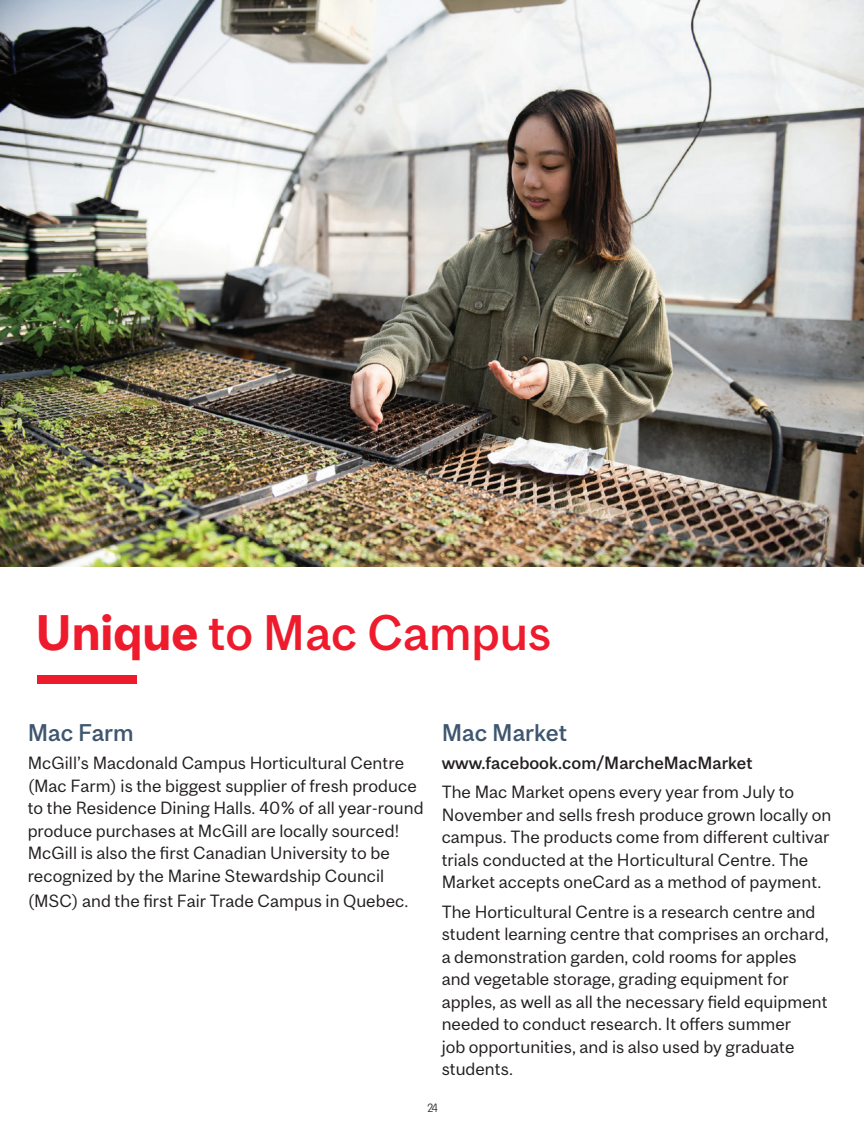
<style>
.page{position:relative;width:864px;height:1134px;background:#fff}
.page>*{position:absolute;margin:0;border:0;box-sizing:border-box;transform-origin:0 0}
.Left_title{font:500 46.5px "Mc Gill Sans";color:#ee1b2d}
.Mini_Title{font:500 22.5px "Mc Gill Sans";color:#3e566f}
.White_txt_on_red{font:16.5px/22.5px "Mc Gill Sans";color:#231f20}
.White_txt_on_red-2{font:500 16.5px "Mc Gill Sans";color:#231f20}
.t1{font:300 12px "Folks";color:#231f20}
.s1{font-weight:700}
</style>
<div class="page">
<img style="left:0;top:0;width:864px;height:567px">
<div style="left:37px;top:676px;width:99px;height:8px;background:#ee1b2d"></div>
<h2 class="Left_title" style="left:36px;top:605px;width:517px"><span class="s1">Unique</span> to Mac Campus</h2>
<h3 class="Mini_Title" style="left:28px;top:719px;width:108px">Mac Farm</h3>
<h3 class="White_txt_on_red" style="left:28px;top:752px;width:397px">McGill’s Macdonald Campus Horticultural Centre (Mac Farm) is the biggest supplier of fresh produce to the Residence Dining Halls. 40% of all year-round produce purchases at McGill are locally sourced!<br>McGill is also the first Canadian University to be recognized by the Marine Stewardship Council</h3>
<h3 class="White_txt_on_red" style="left:28px;top:890px;width:382px">(MSC) and the first Fair Trade Campus in Quebec.</h3>
<h3 class="Mini_Title" style="left:442px;top:719px;width:127px">Mac Market</h3>
<h3 class="White_txt_on_red-2" style="left:442px;top:753px;width:312px">www.facebook.com/MarcheMacMarket</h3>
<h3 class="White_txt_on_red" style="left:442px;top:781px;width:391px">The Mac Market opens every year from July to November and sells fresh produce grown locally on campus. The products come from different cultivar trials conducted at the Horticultural Centre. The Market accepts oneCard as a method of payment.</h3>
<h3 class="White_txt_on_red" style="left:442px;top:900px;width:388px">The Horticultural Centre is a research centre and student learning centre that comprises an orchard, a demonstration garden, cold rooms for apples and vegetable storage, grading equipment for apples, as well as all the necessary field equipment needed to conduct research. It offers summer<br>job opportunities, and is also used by graduate students.</h3>
<p class="t1" style="left:427px;top:1102px;width:12px">24</p>
</div>
